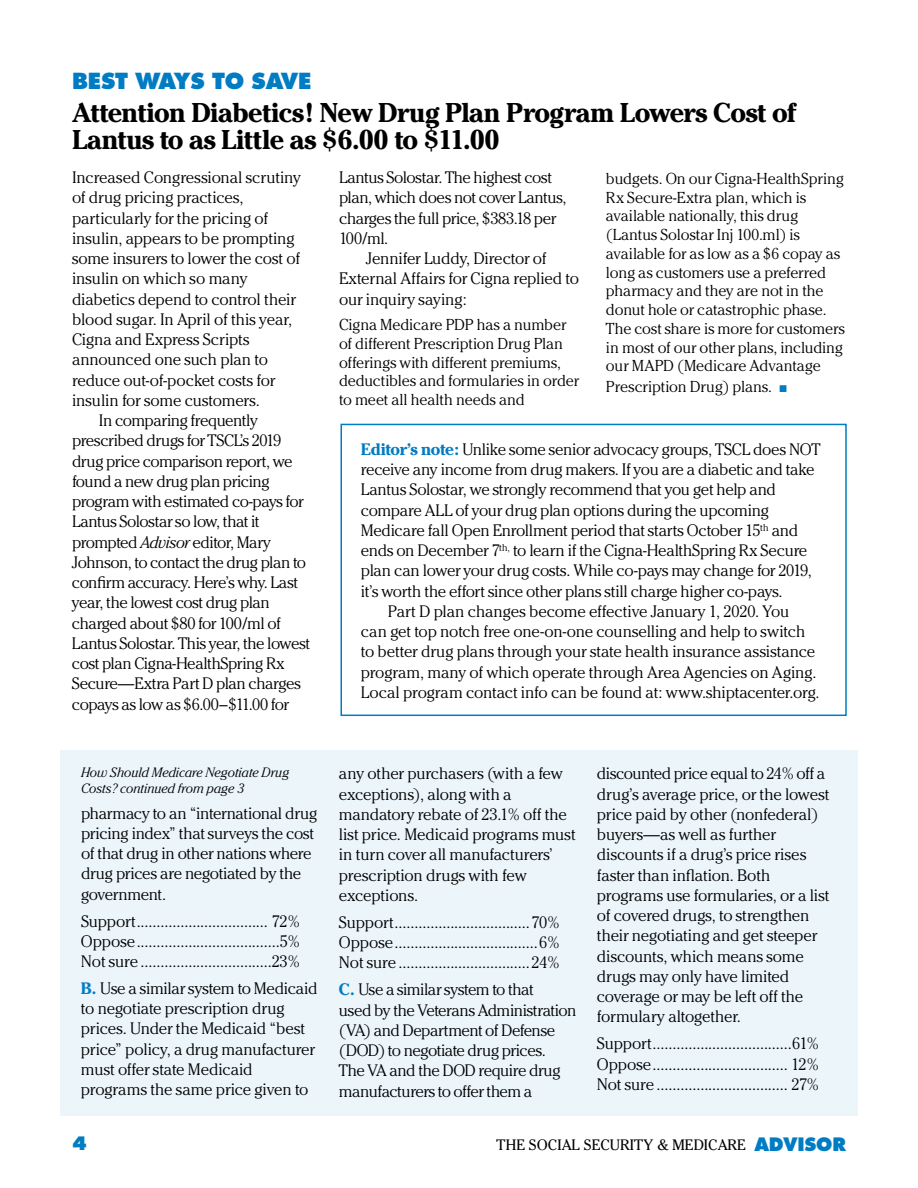
<style>
.page{position:relative;width:918px;height:1188px;background:#fff}
.page>*{position:absolute;margin:0;border:0;box-sizing:border-box;transform-origin:0 0}
.t1{font:700 27px/27px "Cheltenham";letter-spacing:-.015em;color:#000}
.t2{font:800 21.6px "Futura";letter-spacing:-.01em;color:#007cc3}
.t3{font:800 18px "Futura";color:#007cc3}
.t4{font:300 16.5px/20.2px "Cheltenham";letter-spacing:-.015em;color:#000}
.t5{font:300 16.5px "Cheltenham";letter-spacing:-.035em;color:#000}
.t6{font:300 15.75px/18.8px "Cheltenham";letter-spacing:-.01em;color:#000}
.t7{font:15px "Cheltenham";color:#000}
.t8{font:italic 300 13.5px/15.8px "Cheltenham";letter-spacing:-.005em;color:#000}
.s1{font-style:italic}
.s2{color:#007cc3}
.s3{font-weight:700;color:#007cc3}
.s4{font-family:"Futura";font-weight:800;font-size:18px;color:#007cc3}
</style>
<div class="page">
<div style="left:60px;top:751px;width:798px;height:365px;background:#ebf5fa"></div>
<div style="left:340px;top:424px;width:507px;height:292px;border:2px solid #007cc3"></div>
<h2 class="t2" style="left:72px;top:68px;width:241px">BEST WAYS TO SAVE</h2>
<h1 class="t1" style="left:72px;top:98px;width:727px">Attention Diabetics! New Drug Plan Program Lowers Cost of<br>Lantus to as Little as $6.00 to $11.00</h1>
<p class="t4" style="left:339px;top:167px;width:229px">Lantus Solostar. The highest cost plan, which does not cover Lantus, charges the full price, $383.18 per<br>100/ml.</p>
<p class="t4" style="left:339px;top:248px;width:242px;text-indent:27px">Jennifer Luddy, Director of<br>External Affairs for Cigna replied to our inquiry saying:</p>
<p class="t6" style="left:339px;top:315px;width:241px">Cigna Medicare PDP has a number of different Prescription Drug Plan offerings with different premiums, deductibles and formularies in order to meet all health needs and</p>
<p class="t4" style="left:72px;top:167px;width:231px">Increased Congressional scrutiny</p>
<p class="t4" style="left:72px;top:188px;width:173px">of drug pricing practices,</p>
<p class="t4" style="left:72px;top:208px;width:198px">particularly for the pricing of</p>
<p class="t4" style="left:72px;top:228px;width:224px">insulin, appears to be prompting</p>
<p class="t4" style="left:72px;top:248px;width:230px">some insurers to lower the cost of</p>
<p class="t4" style="left:72px;top:269px;width:177px">insulin on which so many</p>
<p class="t4" style="left:72px;top:289px;width:225px">diabetics depend to control their</p>
<p class="t4" style="left:72px;top:309px;width:222px">blood sugar. In April of this year,</p>
<p class="t4" style="left:72px;top:329px;width:179px">Cigna and Express Scripts</p>
<p class="t4" style="left:72px;top:349px;width:198px">announced one such plan to</p>
<p class="t4" style="left:72px;top:370px;width:205px">reduce out-of-pocket costs for</p>
<p class="t4" style="left:72px;top:390px;width:189px">insulin for some customers.</p>
<p class="t4" style="left:99px;top:410px;width:160px">In comparing frequently</p>
<p class="t4" style="left:72px;top:430px;width:211px">prescribed drugs for TSCL’s 2019</p>
<p class="t4" style="left:72px;top:451px;width:222px">drug price comparison report, we</p>
<p class="t5" style="left:72px;top:472px;width:199px">found a new drug plan pricing</p>
<p class="t4" style="left:72px;top:491px;width:233px">program with estimated co-pays for</p>
<p class="t4" style="left:72px;top:511px;width:189px">Lantus Solostar so low, that it</p>
<p class="t5" style="left:72px;top:532px;width:201px">prompted <span class="s1">Advisor</span> editor, Mary</p>
<p class="t4" style="left:72px;top:552px;width:236px">Johnson, to contact the drug plan to</p>
<p class="t4" style="left:72px;top:572px;width:228px">confirm accuracy. Here’s why. Last</p>
<p class="t4" style="left:72px;top:592px;width:199px">year, the lowest cost drug plan</p>
<p class="t4" style="left:72px;top:613px;width:210px">charged about $80 for 100/ml of</p>
<p class="t4" style="left:72px;top:633px;width:240px">Lantus Solostar. This year, the lowest</p>
<p class="t4" style="left:72px;top:653px;width:214px">cost plan Cigna-HealthSpring Rx</p>
<p class="t4" style="left:72px;top:673px;width:230px">Secure—Extra Part D plan charges</p>
<p class="t5" style="left:72px;top:694px;width:219px">copays as low as $6.00–$11.00 for</p>
<p class="t6" style="left:606px;top:169px;width:240px">budgets. On our Cigna-HealthSpring Rx Secure-Extra plan, which is available nationally, this drug (Lantus Solostar Inj 100.ml) is available for as low as a $6 copay as long as customers use a preferred pharmacy and they are not in the donut hole or catastrophic phase.<br>The cost share is more for customers in most of our other plans, including our MAPD (Medicare Advantage</p>
<p class="t6" style="left:606px;top:377px;width:182px">Prescription Drug) plans. <span class="s2">■</span></p>
<p class="t4" style="left:361px;top:439px;width:461px"><span class="s3">Editor’s note:</span> Unlike some senior advocacy groups, TSCL does NOT</p>
<p class="t4" style="left:361px;top:459px;width:455px">receive any income from drug makers. If you are a diabetic and take</p>
<p class="t4" style="left:361px;top:479px;width:417px">Lantus Solostar, we strongly recommend that you get help and</p>
<p class="t4" style="left:361px;top:500px;width:410px">compare ALL of your drug plan options during the upcoming</p>
<p class="t4" style="left:361px;top:520px;width:439px">Medicare fall Open Enrollment period that starts October 15<sup>th</sup> and</p>
<p class="t4" style="left:361px;top:540px;width:448px">ends on December 7<sup>th,</sup> to learn if the Cigna-HealthSpring Rx Secure</p>
<p class="t4" style="left:361px;top:561px;width:452px">plan can lower your drug costs. While co-pays may change for 2019,</p>
<p class="t4" style="left:361px;top:581px;width:423px">it’s worth the effort since other plans still charge higher co-pays.</p>
<p class="t4" style="left:388px;top:601px;width:403px">Part D plan changes become effective January 1, 2020. You</p>
<p class="t4" style="left:361px;top:621px;width:446px">can get top notch free one-on-one counselling and help to switch</p>
<p class="t4" style="left:361px;top:642px;width:456px">to better drug plans through your state health insurance assistance</p>
<p class="t4" style="left:361px;top:662px;width:457px">program, many of which operate through Area Agencies on Aging.</p>
<p class="t4" style="left:361px;top:682px;width:460px">Local program contact info can be found at: www.shiptacenter.org.</p>
<p class="t8" style="left:81px;top:765px;width:210px">How Should Medicare Negotiate Drug<br>Costs? continued from page 3</p>
<p class="t4" style="left:81px;top:803px;width:238px">pharmacy to an “international drug pricing index” that surveys the cost of that drug in other nations where drug prices are negotiated by the government.</p>
<p class="t4" style="left:81px;top:911px;width:221px;text-align:justify">Support................................. 72% Oppose....................................5% Not sure .................................23%</p>
<p class="t4" style="left:81px;top:978px;width:238px"><span class="s3">B.</span> Use a similar system to Medicaid to negotiate prescription drug prices. Under the Medicaid “best price” policy, a drug manufacturer must offer state Medicaid programs the same price given to</p>
<p class="t4" style="left:339px;top:763px;width:238px">any other purchasers (with a few exceptions), along with a mandatory rebate of 23.1% off the list price. Medicaid programs must in turn cover all manufacturers’ prescription drugs with few exceptions.</p>
<p class="t4" style="left:339px;top:912px;width:222px;text-align:justify">Support..................................70% Oppose....................................6% Not sure .................................24%</p>
<p class="t4" style="left:339px;top:979px;width:239px"><span class="s3">C.</span> Use a similar system to that<br>used by the Veterans Administration (VA) and Department of Defense (DOD) to negotiate drug prices.<br>The VA and the DOD require drug manufacturers to offer them a</p>
<p class="t4" style="left:597px;top:763px;width:234px">discounted price equal to 24% off a drug’s average price, or the lowest price paid by other (nonfederal) buyers—as well as further discounts if a drug’s price rises faster than inflation. Both programs use formularies, or a list of covered drugs, to strengthen their negotiating and get steeper discounts, which means some drugs may only have limited coverage or may be left off the formulary altogether.</p>
<p class="t4" style="left:597px;top:1033px;width:224px;text-align:justify">Support...................................61% Oppose.................................. 12% Not sure ................................. 27%</p>
<p class="t3" style="left:72px;top:1132px;width:16px">4</p>
<p class="t7" style="left:496px;top:1136px;width:351px">THE SOCIAL SECURITY &amp; MEDICARE <span class="s4">ADVISOR</span></p>
</div>
